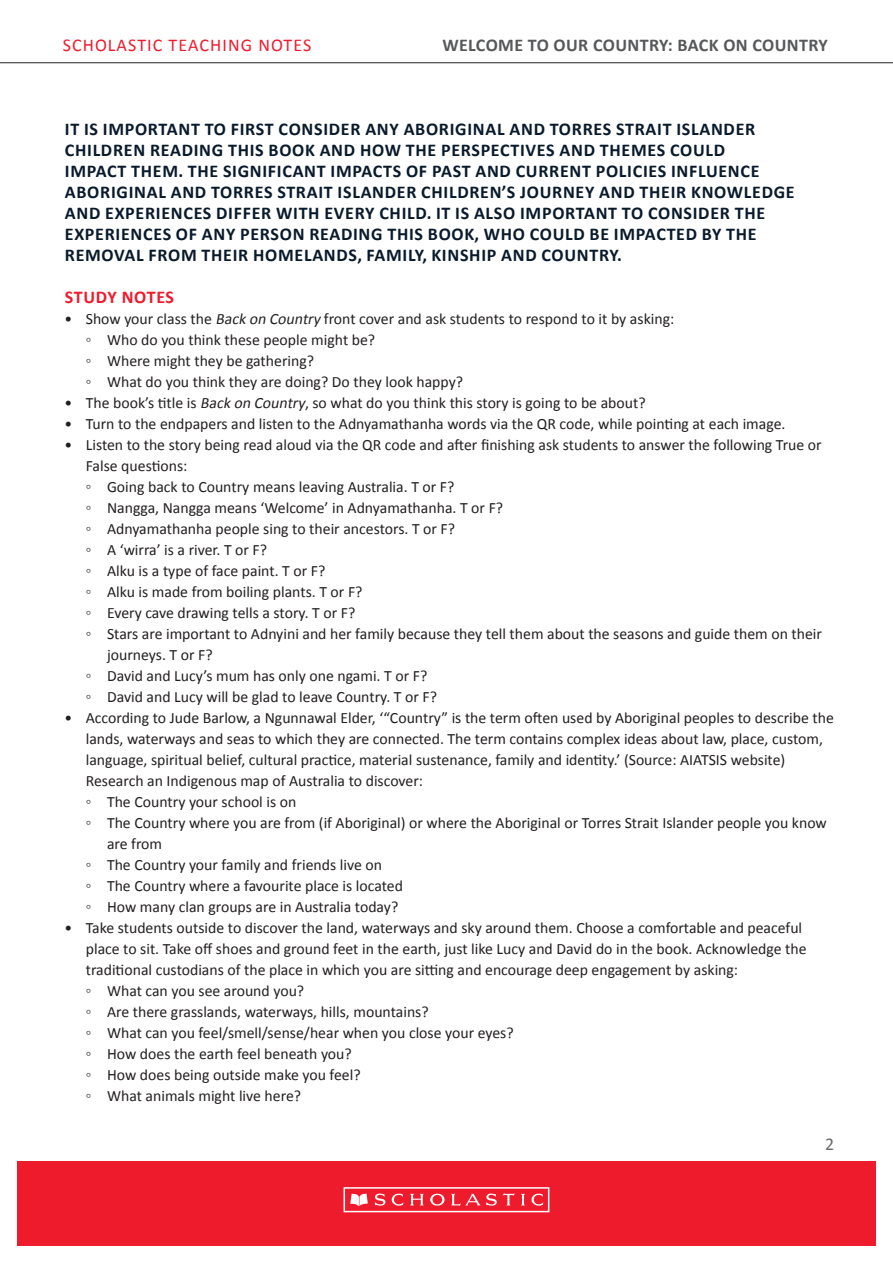
<style>
.page{position:relative;width:893px;height:1263px;background:#fff}
.page>*{position:absolute;margin:0;border:0;box-sizing:border-box;transform-origin:0 0}
.SUB_HEAD_1{font:700 18px/21px "Calibri";letter-spacing:.04em;color:#091a2c}
.t1{font:700 18px "Calibri";letter-spacing:.02em;color:#57585a}
.t2{font:18px "Calibri";letter-spacing:.06em;color:#ee1b2d}
.SUB_HEAD_1-2{font:700 18px "Calibri";letter-spacing:.035em;color:#ee1b2d}
.t3{font:18px "Calibri";color:#6c6d70}
.t4{font:15.75px/21px "Calibri";color:#231f20}
.s1{font-style:italic}
</style>
<div class="page">
<div style="left:17px;top:1161px;width:859px;height:85px;background:#ee1b2d"></div>
<div style="left:344px;top:1187px;width:205px;height:25px;border:2px solid #fff"></div>
<svg style="left:350px;top:1193px;width:18px;height:13px"></svg>
<svg style="left:375px;top:1193px;width:28px;height:13px"></svg>
<svg style="left:410px;top:1194px;width:14px;height:11px"></svg>
<svg style="left:521px;top:1194px;width:4px;height:11px"></svg>
<svg style="left:531px;top:1193px;width:12px;height:13px"></svg>
<svg style="left:430px;top:1194px;width:15px;height:11px"></svg>
<svg style="left:451px;top:1193px;width:64px;height:13px"></svg>
<hr style="left:0;top:62px;width:893px;height:1px;background:#231f20">
<p class="t2" style="left:63px;top:32px;width:250px">SCHOLASTIC TEACHING NOTES</p>
<p class="t1" style="left:442px;top:32px;width:387px">WELCOME TO OUR COUNTRY: BACK ON COUNTRY</p>
<p class="SUB_HEAD_1" style="left:65px;top:117px;width:731px">IT IS IMPORTANT TO FIRST CONSIDER ANY ABORIGINAL AND TORRES STRAIT ISLANDER CHILDREN READING THIS BOOK AND HOW THE PERSPECTIVES AND THEMES COULD<br>IMPACT THEM. THE SIGNIFICANT IMPACTS OF PAST AND CURRENT POLICIES INFLUENCE ABORIGINAL AND TORRES STRAIT ISLANDER CHILDREN’S JOURNEY AND THEIR KNOWLEDGE AND EXPERIENCES DIFFER WITH EVERY CHILD. IT IS ALSO IMPORTANT TO CONSIDER THE EXPERIENCES OF ANY PERSON READING THIS BOOK, WHO COULD BE IMPACTED BY THE REMOVAL FROM THEIR HOMELANDS, FAMILY, KINSHIP AND COUNTRY.</p>
<p class="SUB_HEAD_1-2" style="left:65px;top:284px;width:111px">STUDY NOTES</p>
<p class="t4" style="left:65px;top:307px;width:611px">• Show your class the <span class="s1">Back on Country</span> front cover and ask students to respond to it by asking:</p>
<p class="t4" style="left:86px;top:328px;width:291px">◦ Who do you think these people might be?</p>
<p class="t4" style="left:86px;top:349px;width:230px">◦ Where might they be gathering?</p>
<p class="t4" style="left:86px;top:370px;width:379px">◦ What do you think they are doing? Do they look happy?</p>
<p class="t4" style="left:65px;top:391px;width:583px">• The book’s title is <span class="s1">Back on Country</span>, so what do you think this story is going to be about?</p>
<p class="t4" style="left:65px;top:412px;width:722px">• Turn to the endpapers and listen to the Adnyamathanha words via the QR code, while pointing at each image.</p>
<p class="t4" style="left:86px;top:433px;width:737px;text-indent:-21px">• Listen to the story being read aloud via the QR code and after finishing ask students to answer the following True or<br>False questions:</p>
<p class="t4" style="left:86px;top:475px;width:370px">◦ Going back to Country means leaving Australia. T or F?</p>
<p class="t4" style="left:86px;top:496px;width:419px">◦ Nangga, Nangga means ‘Welcome’ in Adnyamathanha. T or F?</p>
<p class="t4" style="left:86px;top:517px;width:371px">◦ Adnyamathanha people sing to their ancestors. T or F?</p>
<p class="t4" style="left:86px;top:538px;width:183px">◦ A ‘wirra’ is a river. T or F?</p>
<p class="t4" style="left:86px;top:559px;width:241px">◦ Alku is a type of face paint. T or F?</p>
<p class="t4" style="left:86px;top:580px;width:278px">◦ Alku is made from boiling plants. T or F?</p>
<p class="t4" style="left:86px;top:601px;width:271px">◦ Every cave drawing tells a story. T or F?</p>
<p class="t4" style="left:107px;top:622px;width:716px;text-indent:-21px">◦ Stars are important to Adnyini and her family because they tell them about the seasons and guide them on their journeys. T or F?</p>
<p class="t4" style="left:86px;top:664px;width:343px">◦ David and Lucy’s mum has only one ngami. T or F?</p>
<p class="t4" style="left:86px;top:685px;width:353px">◦ David and Lucy will be glad to leave Country. T or F?</p>
<p class="t4" style="left:86px;top:706px;width:749px;text-indent:-21px">• According to Jude Barlow, a Ngunnawal Elder, ‘“Country” is the term often used by Aboriginal peoples to describe the lands, waterways and seas to which they are connected. The term contains complex ideas about law, place, custom, language, spiritual belief, cultural practice, material sustenance, family and identity.’ (Source: AIATSIS website)<br>Research an Indigenous map of Australia to discover:</p>
<p class="t4" style="left:86px;top:790px;width:212px">◦ The Country your school is on</p>
<p class="t4" style="left:107px;top:811px;width:721px;text-indent:-21px">◦ The Country where you are from (if Aboriginal) or where the Aboriginal or Torres Strait Islander people you know are from</p>
<p class="t4" style="left:86px;top:853px;width:298px">◦ The Country your family and friends live on</p>
<p class="t4" style="left:86px;top:874px;width:319px">◦ The Country where a favourite place is located</p>
<p class="t4" style="left:86px;top:895px;width:314px">◦ How many clan groups are in Australia today?</p>
<p class="t4" style="left:86px;top:916px;width:722px;text-indent:-21px">• Take students outside to discover the land, waterways and sky around them. Choose a comfortable and peaceful place to sit. Take off shoes and ground feet in the earth, just like Lucy and David do in the book. Acknowledge the traditional custodians of the place in which you are sitting and encourage deep engagement by asking:</p>
<p class="t4" style="left:86px;top:979px;width:220px">◦ What can you see around you?</p>
<p class="t4" style="left:86px;top:1000px;width:344px">◦ Are there grasslands, waterways, hills, mountains?</p>
<p class="t4" style="left:86px;top:1021px;width:429px">◦ What can you feel/smell/sense/hear when you close your eyes?</p>
<p class="t4" style="left:86px;top:1042px;width:268px">◦ How does the earth feel beneath you?</p>
<p class="t4" style="left:86px;top:1063px;width:276px">◦ How does being outside make you feel?</p>
<p class="t4" style="left:86px;top:1084px;width:217px">◦ What animals might live here?</p>
<p class="t3" style="left:825px;top:1131px;width:11px">2</p>
</div>
